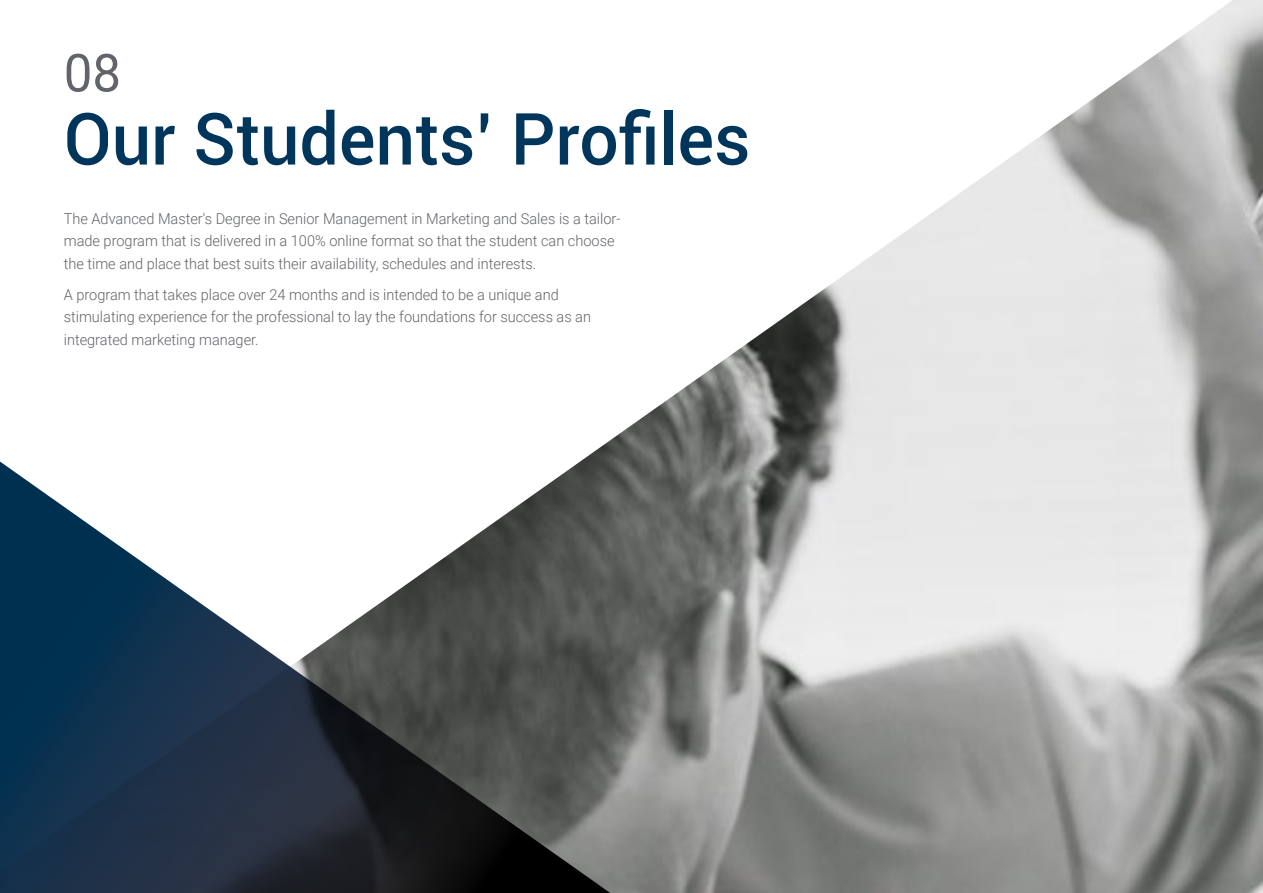
<style>
.page{position:relative;width:1263px;height:893px;background:#fff}
.page>*{position:absolute;margin:0;border:0;box-sizing:border-box;transform-origin:0 0}
.t1{font:500 72px "Roboto";color:#00355c}
.t2{font:52.5px "Roboto";color:#61646a}
.t3{font:300 15px/22.5px "Roboto";color:#61646a}
</style>
<div class="page">
<img style="left:602px;top:0;width:661px;height:893px">
<svg style="left:0;top:446px;width:640px;height:447px"></svg>
<h2 class="t2" style="left:64px;top:36px;width:59px">08</h2>
<h1 class="t1" style="left:64px;top:88px;width:688px">Our Students’ Profiles</h1>
<p class="t3" style="left:64px;top:207px;width:558px">The Advanced Master's Degree in Senior Management in Marketing and Sales is a tailor&shy;made program that is delivered in a 100% online format so that the student can choose the time and place that best suits their availability, schedules and interests.</p>
<p class="t3" style="left:64px;top:283px;width:529px">A program that takes place over 24 months and is intended to be a unique and stimulating experience for the professional to lay the foundations for success as an integrated marketing manager.</p>
</div>
